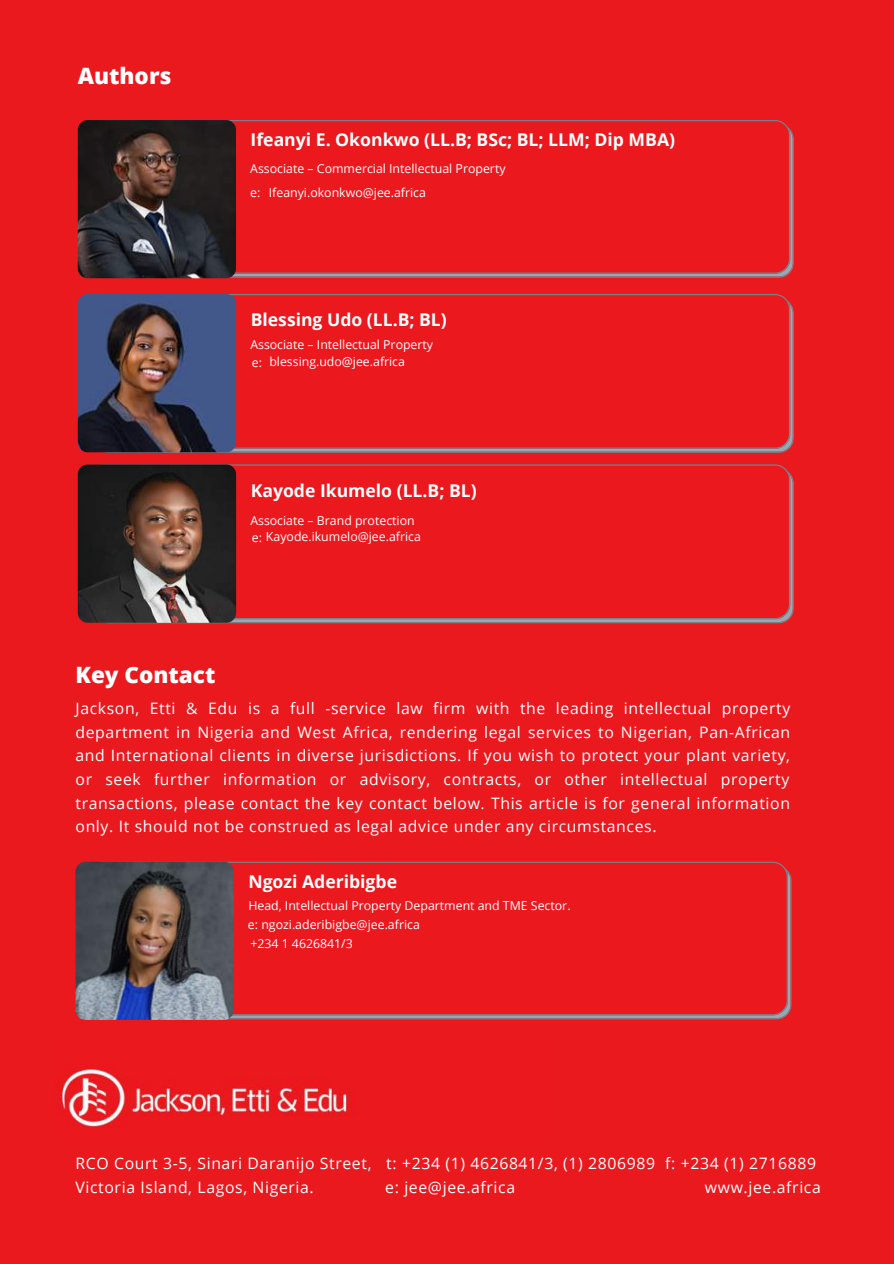
<style>
.page{position:relative;width:894px;height:1264px;background:#fff}
.page>*{position:absolute;margin:0;border:0;box-sizing:border-box;transform-origin:0 0}
.t1{font:800 22.5px "Open Sans";color:#fff}
.t2{font:700 17.55px "Open Sans";color:#fff}
.t3{font:15.75px/23.7px "Open Sans";letter-spacing:.04em;color:#fff}
.t4{font:12.3px/19px "Open Sans";color:#fff}
</style>
<div class="page">
<div style="left:0;top:0;width:893px;height:1263px;background:#ea191e"></div>
<img style="left:57px;top:1066px;width:300px;height:62px">
<svg style="left:227px;top:861px;width:564px;height:158px"></svg>
<img style="left:75px;top:861px;width:159px;height:158px;border-radius:10px">
<svg style="left:88px;top:294px;width:705px;height:159px"></svg>
<img style="left:78px;top:294px;width:158px;height:158px;border-radius:10px">
<svg style="left:88px;top:464px;width:705px;height:159px"></svg>
<img style="left:78px;top:464px;width:158px;height:158px;border-radius:10px">
<svg style="left:229px;top:120px;width:564px;height:158px"></svg>
<img style="left:78px;top:120px;width:158px;height:158px;border-radius:10px">
<h1 class="t1" style="left:78px;top:60px;width:95px">Authors</h1>
<p class="t2" style="left:250px;top:127px;width:426px">Ifeanyi E. Okonkwo (LL.B; BSc; BL; LLM; Dip MBA)</p>
<p class="t4" style="left:250px;top:156px;width:257px;line-height:24.3px">Associate – Commercial Intellectual Property e: Ifeanyi.okonkwo@jee.africa</p>
<p class="t2" style="left:251px;top:307px;width:197px">Blessing Udo (LL.B; BL)</p>
<p class="t4" style="left:250px;top:336px;width:184px;line-height:16.4px">Associate – Intellectual Property e: blessing.udo@jee.africa</p>
<p class="t2" style="left:251px;top:478px;width:227px">Kayode Ikumelo (LL.B; BL)</p>
<p class="t4" style="left:250px;top:512px;width:172px;line-height:15.9px">Associate – Brand protection e: Kayode.ikumelo@jee.africa</p>
<h1 class="t1" style="left:75px;top:659px;width:141px">Key Contact</h1>
<p class="t3" style="left:75px;top:696px;width:716px;text-align:justify">Jackson, Etti &amp; Edu is a full -service law firm with the leading intellectual property department in Nigeria and West Africa, rendering legal services to Nigerian, Pan-African and International clients in diverse jurisdictions. If you wish to protect your plant variety, or seek further information or advisory, contracts, or other intellectual property transactions, please contact the key contact below. This article is for general information only. It should not be construed as legal advice under any circumstances.</p>
<p class="t2" style="left:248px;top:869px;width:150px">Ngozi Aderibigbe</p>
<p class="t4" style="left:248px;top:895px;width:324px">Head, Intellectual Property Department and TME Sector. e: ngozi.aderibigbe@jee.africa</p>
<p class="t4" style="left:250px;top:933px;width:104px">+234 1 4626841/3</p>
<p class="t3" style="left:75px;top:1151px;width:741px">RCO Court 3-5, Sinari Daranijo Street, t: +234 (1) 4626841/3, (1) 2806989 f: +234 (1) 2716889<br>Victoria Island, Lagos, Nigeria.</p>
<p class="t3" style="left:385px;top:1174px;width:131px">e: jee@jee.africa</p>
<p class="t3" style="left:704px;top:1174px;width:117px">www.jee.africa</p>
</div>
